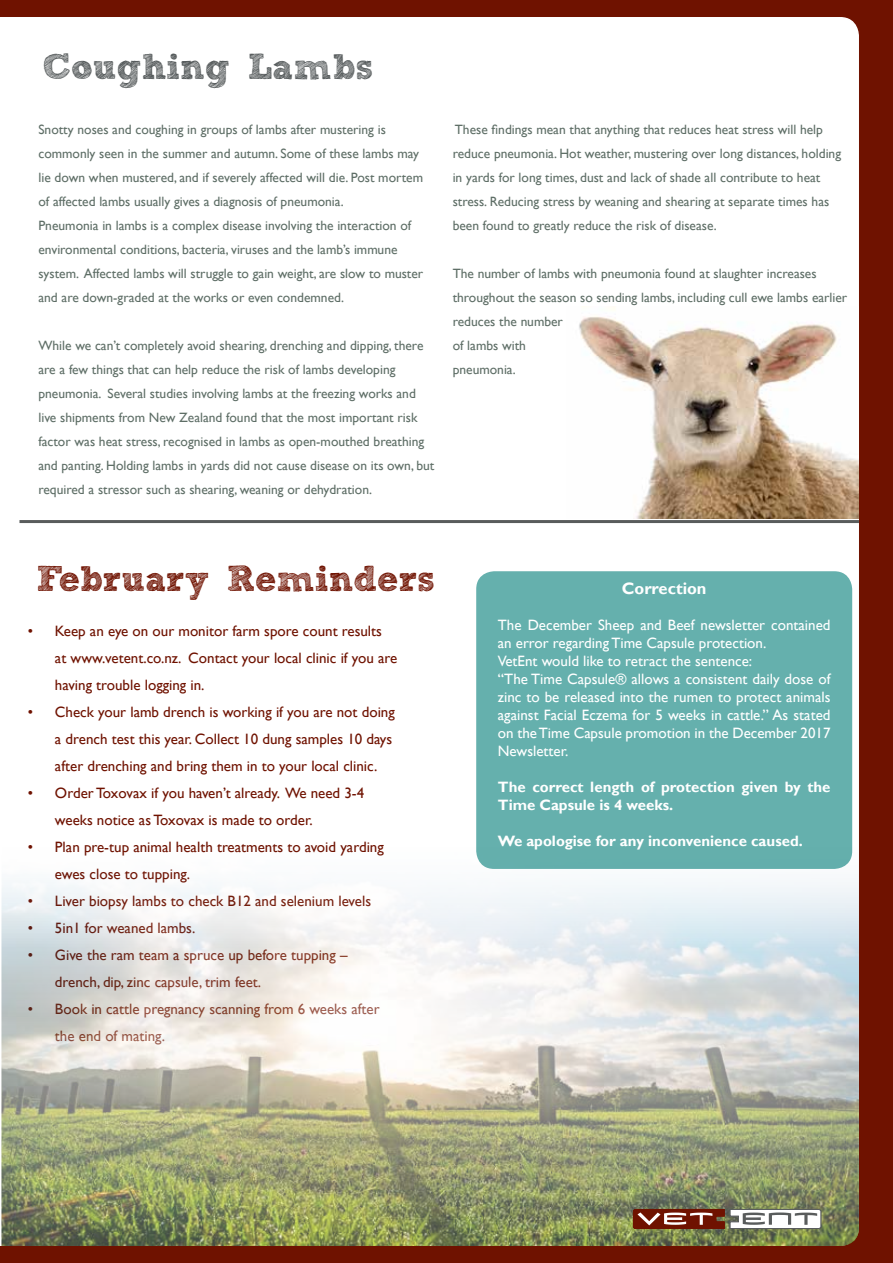
<style>
.page{position:relative;width:893px;height:1263px;background:#6f1200}
.page>*{position:absolute;margin:0;border:0;box-sizing:border-box;transform-origin:0 0}
.t1{font:700 36px "freeversion Sketch Block";color:#6f1200}
.t2{font:700 36px "freeversion Sketch Block";color:#555a5b}
.t3{font:700 16.5px "Gill Sans";color:#fff}
.t4{font:15px/27px "Gill Sans";color:#6f1200}
.t5{font:15px/18px "Gill Sans";color:#fff}
.t6{font:700 15px/18px "Gill Sans";color:#fff}
.t7{font:13.5px/24px "Gill Sans";color:#5e6e66}
</style>
<div class="page">
<div style="left:0;top:17px;width:859px;height:1229px;background:#fff"></div>
<div style="left:476px;top:571px;width:376px;height:298px;background:#65b0ad;border-radius:18px"></div>
<img style="left:1px;top:827px;width:858px;height:419px">
<svg style="left:632px;top:1208px;width:190px;height:21px"></svg>
<hr style="left:19px;top:520px;width:840px;height:3px;background:#595c5c">
<img style="left:566px;top:306px;width:293px;height:213px">
<h1 class="t2" style="left:43px;top:53px;width:332px">Coughing Lambs</h1>
<p class="t7" style="left:38px;top:117px;width:386px">Snotty noses and coughing in groups of lambs after mustering is commonly seen in the summer and autumn. Some of these lambs may lie down when mustered, and if severely affected will die. Post mortem of affected lambs usually gives a diagnosis of pneumonia.<br>Pneumonia in lambs is a complex disease involving the interaction of environmental conditions, bacteria, viruses and the lamb’s immune system. Affected lambs will struggle to gain weight, are slow to muster and are down-graded at the works or even condemned.</p>
<p class="t7" style="left:38px;top:333px;width:397px">While we can’t completely avoid shearing, drenching and dipping, there are a few things that can help reduce the risk of lambs developing pneumonia. Several studies involving lambs at the freezing works and live shipments from New Zealand found that the most important risk factor was heat stress, recognised in lambs as open-mouthed breathing and panting. Holding lambs in yards did not cause disease on its own, but required a stressor such as shearing, weaning or dehydration.</p>
<p class="t7" style="left:453px;top:117px;width:390px">These findings mean that anything that reduces heat stress will help reduce pneumonia. Hot weather, mustering over long distances, holding in yards for long times, dust and lack of shade all contribute to heat stress. Reducing stress by weaning and shearing at separate times has been found to greatly reduce the risk of disease.</p>
<p class="t7" style="left:453px;top:261px;width:396px">The number of lambs with pneumonia found at slaughter increases throughout the season so sending lambs, including cull ewe lambs earlier reduces the number<br>of lambs with<br>pneumonia.</p>
<h1 class="t1" style="left:36px;top:565px;width:400px">February Reminders</h1>
<p class="t4" style="left:55px;top:618px;width:344px;text-indent:-27px">• Keep an eye on our monitor farm spore count results<br>at www.vetent.co.nz. Contact your local clinic if you are having trouble logging in.</p>
<p class="t4" style="left:55px;top:699px;width:341px;text-indent:-27px">• Check your lamb drench is working if you are not doing a drench test this year. Collect 10 dung samples 10 days after drenching and bring them in to your local clinic.</p>
<p class="t4" style="left:55px;top:780px;width:311px;text-indent:-27px">• Order Toxovax if you haven’t already. We need 3-4 weeks notice as Toxovax is made to order.</p>
<p class="t4" style="left:55px;top:834px;width:330px;text-indent:-27px">• Plan pre-tup animal health treatments to avoid yarding ewes close to tupping.</p>
<p class="t4" style="left:28px;top:888px;width:345px">• Liver biopsy lambs to check B12 and selenium levels</p>
<p class="t4" style="left:28px;top:915px;width:169px">• 5in1 for weaned lambs.</p>
<p class="t4" style="left:55px;top:942px;width:294px;text-indent:-27px">• Give the ram team a spruce up before tupping – drench, dip, zinc capsule, trim feet.</p>
<p class="t4" style="left:55px;top:996px;width:326px;text-indent:-27px">• Book in cattle pregnancy scanning from 6 weeks after the end of mating.</p>
<p class="t3" style="left:622px;top:579px;width:86px">Correction</p>
<p class="t5" style="left:498px;top:617px;width:334px">The December Sheep and Beef newsletter contained an error regarding Time Capsule protection.<br>VetEnt would like to retract the sentence:<br>“The Time Capsule® allows a consistent daily dose of zinc to be released into the rumen to protect animals against Facial Eczema for 5 weeks in cattle.” As stated on the Time Capsule promotion in the December 2017<br>Newsletter.</p>
<p class="t6" style="left:498px;top:779px;width:334px">The correct length of protection given by the<br>Time Capsule is 4 weeks.</p>
<p class="t6" style="left:498px;top:833px;width:306px">We apologise for any inconvenience caused.</p>
</div>
